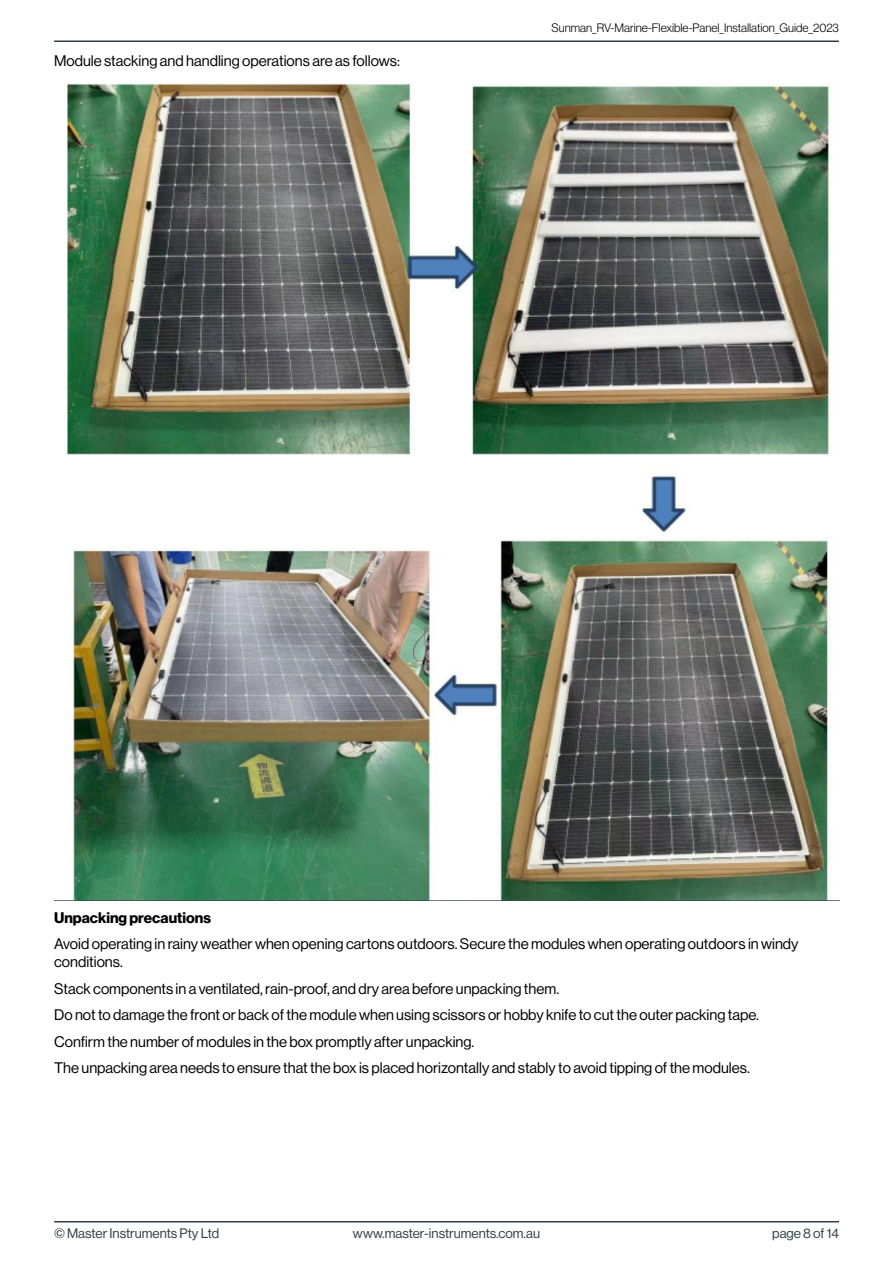
<style>
.page{position:relative;width:893px;height:1263px;background:#fff}
.page>*{position:absolute;margin:0;border:0;box-sizing:border-box;transform-origin:0 0}
.t1{font:15px/26.5px "N Haas Grotesk DS Pro 55 Rg";color:#000}
.t2{font:15px "N Haas Grotesk DS Pro 75 Bd";color:#000}
.t3{font:13.5px "N Haas Grotesk DS Pro 55 Rg";color:#303e49}
.t4{font:12px "N Haas Grotesk DS Pro 45 Lt";color:#000}
</style>
<div class="page">
<hr style="left:54px;top:1221px;width:785px;height:1px;background:#303e49">
<hr style="left:54px;top:41px;width:785px;height:1px;background:#303e49">
<img style="left:66px;top:83px;width:766px;height:817px">
<p class="t1" style="left:54px;top:47px;width:347px">Module stacking and handling operations are as follows:</p>
<p class="t4" style="left:552px;top:21px;width:289px">Sunman_RV-Marine-Flexible-Panel_Installation_Guide_2023</p>
<p class="t2" style="left:54px;top:909px;width:158px">Unpacking precautions</p>
<p class="t1" style="left:54px;top:935px;width:746px;line-height:18px">Avoid operating in rainy weather when opening cartons outdoors. Secure the modules when operating outdoors in windy conditions.</p>
<p class="t1" style="left:54px;top:975px;width:706px">Stack components in a ventilated, rain-proof, and dry area before unpacking them.<br>Do not to damage the front or back of the module when using scissors or hobby knife to cut the outer packing tape.<br>Confirm the number of modules in the box promptly after unpacking.<br>The unpacking area needs to ensure that the box is placed horizontally and stably to avoid tipping of the modules.</p>
<p class="t3" style="left:54px;top:1226px;width:167px">© Master Instruments Pty Ltd</p>
<p class="t3" style="left:353px;top:1226px;width:189px">www.master-instruments.com.au</p>
<p class="t3" style="left:772px;top:1226px;width:68px">page 8 of 14</p>
</div>
